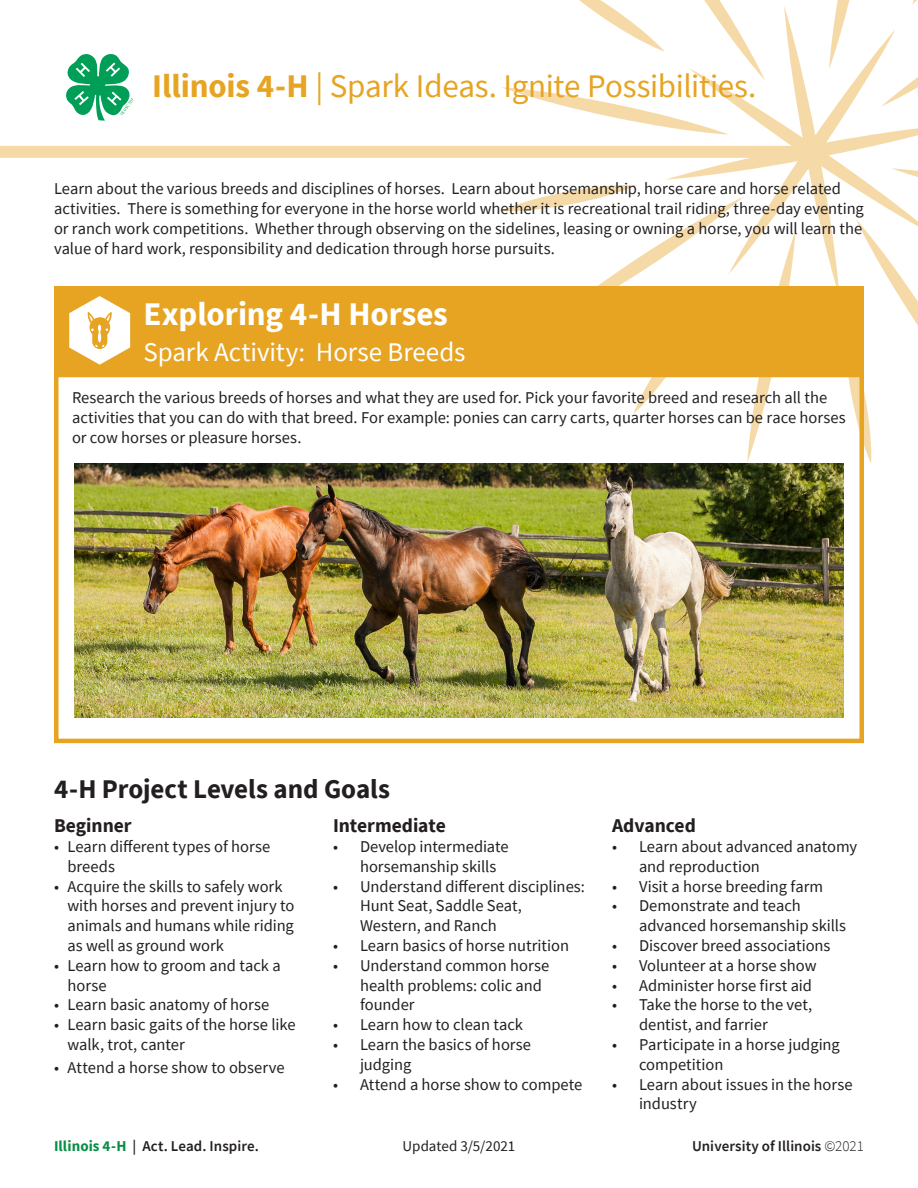
<style>
.page{position:relative;width:918px;height:1188px;background:#fff}
.page>*{position:absolute;margin:0;border:0;box-sizing:border-box;transform-origin:0 0}
.t1{font:33px "Source Sans Pro";letter-spacing:-.01em;color:#e6a422}
.t2{font:700 33px "Source Sans Pro";letter-spacing:-.005em;color:#fff}
.t3{font:27px "Source Sans Pro";letter-spacing:-.005em;color:#fff}
.t4{font:700 27px "Source Sans Pro";letter-spacing:-.005em;color:#231f20}
.t5{font:700 19.5px "Source Sans Pro";color:#231f20}
.t6{font:16.5px/19.8px "Source Sans Pro";color:#231f20}
.t7{font:600 15px "Source Sans Pro";letter-spacing:.005em;color:#231f20}
.t8{font:15px "Source Sans Pro";color:#231f20}
.s1{font-weight:700}
.s2{font-weight:700;color:#0a8e46}
.s3{font-weight:300}
</style>
<div class="page">
<svg style="left:0;top:6px;width:918px;height:280px"></svg>
<svg style="left:549px;top:0;width:216px;height:81px"></svg>
<svg style="left:829px;top:0;width:89px;height:107px"></svg>
<svg style="left:500px;top:185px;width:296px;height:277px"></svg>
<svg style="left:501px;top:87px;width:228px;height:48px"></svg>
<svg style="left:845px;top:168px;width:73px;height:295px"></svg>
<div style="left:54px;top:373px;width:810px;height:370px;border:4px solid #e6a422"></div>
<div style="left:54px;top:286px;width:810px;height:88px;background:#e6a422"></div>
<svg style="left:66px;top:54px;width:67px;height:67px"></svg>
<svg style="left:69px;top:296px;width:61px;height:69px"></svg>
<img style="left:75px;top:464px;width:768px;height:254px">
<p class="t1" style="left:152px;top:65px;width:606px"><span class="s1">Illinois 4-H</span> | Spark Ideas. Ignite Possibilities.</p>
<p class="t6" style="left:54px;top:179px;width:811px">Learn about the various breeds and disciplines of horses. Learn about horsemanship, horse care and horse related activities. There is something for everyone in the horse world whether it is recreational trail riding, three-day eventing or ranch work competitions. Whether through observing on the sidelines, leasing or owning a horse, you will learn the value of hard work, responsibility and dedication through horse pursuits.</p>
<p class="t2" style="left:144px;top:291px;width:306px">Exploring 4-H Horses</p>
<p class="t3" style="left:144px;top:335px;width:323px">Spark Activity: Horse Breeds</p>
<p class="t6" style="left:72px;top:388px;width:775px">Research the various breeds of horses and what they are used for. Pick your favorite breed and research all the activities that you can do with that breed. For example: ponies can carry carts, quarter horses can be race horses or cow horses or pleasure horses.</p>
<p class="t4" style="left:54px;top:771px;width:338px">4-H Project Levels and Goals</p>
<p class="t5" style="left:54px;top:813px;width:79px">Beginner</p>
<p class="t6" style="left:68px;top:837px;width:204px;text-indent:-14px">• Learn different types of horse breeds</p>
<p class="t6" style="left:68px;top:876px;width:228px;text-indent:-14px">• Acquire the skills to safely work with horses and prevent injury to animals and humans while riding as well as ground work</p>
<p class="t6" style="left:68px;top:955px;width:215px;text-indent:-14px">• Learn how to groom and tack a horse</p>
<p class="t6" style="left:54px;top:995px;width:217px">• Learn basic anatomy of horse</p>
<p class="t6" style="left:68px;top:1015px;width:230px;text-indent:-14px">• Learn basic gaits of the horse like walk, trot, canter</p>
<p class="t6" style="left:54px;top:1058px;width:232px">• Attend a horse show to observe</p>
<p class="t5" style="left:333px;top:813px;width:114px">Intermediate</p>
<p class="t6" style="left:360px;top:837px;width:150px;text-indent:-27px">• Develop intermediate horsemanship skills</p>
<p class="t6" style="left:360px;top:876px;width:226px;text-indent:-27px">• Understand different disciplines:<br>Hunt Seat, Saddle Seat,<br>Western, and Ranch</p>
<p class="t6" style="left:333px;top:936px;width:238px">• Learn basics of horse nutrition</p>
<p class="t6" style="left:360px;top:955px;width:191px;text-indent:-27px">• Understand common horse health problems: colic and founder</p>
<p class="t6" style="left:333px;top:1015px;width:192px">• Learn how to clean tack</p>
<p class="t6" style="left:360px;top:1035px;width:173px;text-indent:-27px">• Learn the basics of horse judging</p>
<p class="t6" style="left:333px;top:1074px;width:251px">• Attend a horse show to compete</p>
<p class="t5" style="left:612px;top:813px;width:85px">Advanced</p>
<p class="t6" style="left:639px;top:837px;width:220px;text-indent:-27px">• Learn about advanced anatomy and reproduction</p>
<p class="t6" style="left:612px;top:876px;width:213px">• Visit a horse breeding farm</p>
<p class="t6" style="left:639px;top:896px;width:209px;text-indent:-27px">• Demonstrate and teach advanced horsemanship skills</p>
<p class="t6" style="left:612px;top:936px;width:220px">• Discover breed associations</p>
<p class="t6" style="left:612px;top:955px;width:206px">• Volunteer at a horse show</p>
<p class="t6" style="left:612px;top:975px;width:202px">• Administer horse first aid</p>
<p class="t6" style="left:639px;top:995px;width:175px;text-indent:-27px">• Take the horse to the vet, dentist, and farrier</p>
<p class="t6" style="left:639px;top:1035px;width:202px;text-indent:-27px">• Participate in a horse judging competition</p>
<p class="t6" style="left:639px;top:1074px;width:215px;text-indent:-27px">• Learn about issues in the horse industry</p>
<p class="t7" style="left:54px;top:1136px;width:206px"><span class="s2">Illinois 4-H</span> | Act. Lead. Inspire.</p>
<p class="t8" style="left:403px;top:1136px;width:114px">Updated 3/5/2021</p>
<p class="t7" style="left:692px;top:1136px;width:173px">University of Illinois <span class="s3">©2021</span></p>
</div>
